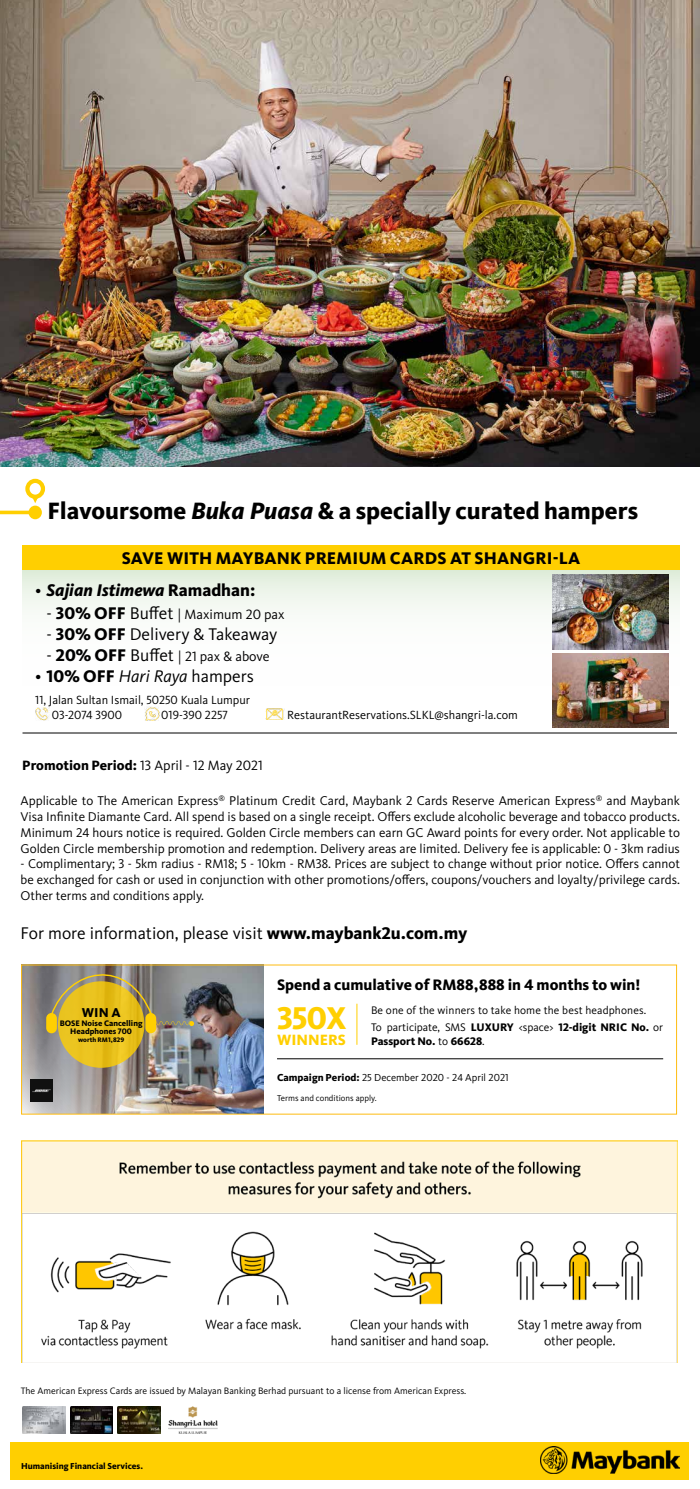
<style>
.page{position:relative;width:700px;height:1489px;background:#fff}
.page>*{position:absolute;margin:0;border:0;box-sizing:border-box;transform-origin:0 0}
.t1{font:800 32.64px "Kievit OT";color:#ffcf01}
.t2{font:800 24.5px "Kievit OT";color:#000}
.t3{font:17.5px "Kievit OT";color:#000}
.t4{font:800 17.5px "Kievit OT";letter-spacing:.01em;color:#000}
.t5{font:italic 800 17.5px "Kievit OT";color:#000}
.t6{font:800 15.75px "Kievit OT";color:#000}
.t7{font:800 15.4px "Kievit OT";color:#ffcf01}
.t8{font:14px "Kievit OT";color:#000}
.t9{font:800 13.3px "Kievit OT";color:#000}
.t10{font:13.12px/15.8px "Kievit OT";color:#000;text-align:justify}
.t11{font:12.25px/14.7px "Kievit OT";color:#000}
.t12{font:11.38px/17.4px "Kievit OT";letter-spacing:.01em;color:#000}
.t13{font:800 11.38px "Kievit OT";color:#000}
.t14{font:10.5px "Kievit OT";color:#000}
.t15{font:9.62px "Kievit OT";color:#000}
.t16{font:800 8.92px "Kievit OT";color:#000}
.t17{font:8.75px "Kievit OT";color:#000}
.t18{font:800 8.22px/8.2px "Kievit OT";color:#000;text-align:center}
.t19{font:800 6.83px "Kievit OT";color:#000}
.t20{font:800 6.04px "Kievit OT";color:#ffcf01}
.s1{font-style:italic}
.s2{font-weight:400;font-style:normal}
.s3{font-style:normal}
.s4{font-size:17.5px}
.s5{font-weight:800;font-size:17.5px}
.s6{font-weight:800}
.s7{font-weight:400}
</style>
<div class="page">
<div style="left:11px;top:1442px;width:678px;height:37px;background:#ffcf01"></div>
<img style="left:540px;top:1446px;width:140px;height:27px">
<img style="left:70px;top:1406px;width:43px;height:27px">
<img style="left:23px;top:1406px;width:43px;height:27px">
<svg style="left:0;top:510px;width:29px;height:4px"></svg>
<div style="left:29px;top:505px;width:13px;height:14px;background:#ffcf01;border-radius:50%"></div>
<div style="left:25px;top:479px;width:20px;height:20px;border:4px solid #ffcf01;border-radius:50%"></div>
<svg style="left:32px;top:497px;width:6px;height:6px"></svg>
<img style="left:23px;top:966px;width:241px;height:146px">
<svg style="left:58px;top:981px;width:86px;height:86px;background:#e9c11c"></svg>
<div style="left:46px;top:1012px;width:11px;height:21px;background:#ffcf01;border-radius:5px"></div>
<div style="left:145px;top:1012px;width:11px;height:21px;background:#ffcf01;border-radius:5px"></div>
<svg style="left:50px;top:966px;width:144px;height:60px;background:#ab9a56"></svg>
<img style="left:31px;top:1079px;width:21px;height:22px">
<hr style="left:277px;top:1058px;width:386px;height:1px;background:#000">
<hr style="left:356px;top:1003px;width:1px;height:41px;background:#ffcf01">
<img style="left:21px;top:1140px;width:656px;height:222px">
<img style="left:0;top:0;width:700px;height:466px">
<img style="left:117px;top:1406px;width:43px;height:27px">
<svg style="left:23px;top:570px;width:657px;height:158px"></svg>
<div style="left:22px;top:545px;width:658px;height:25px;background:#ffcf01"></div>
<hr style="left:23px;top:732px;width:654px;height:1px;background:#000">
<svg style="left:36px;top:707px;width:13px;height:13px"></svg>
<img style="left:266px;top:708px;width:18px;height:12px">
<img style="left:145px;top:706px;width:15px;height:15px">
<img style="left:553px;top:653px;width:115px;height:74px">
<img style="left:553px;top:575px;width:115px;height:74px">
<img style="left:169px;top:1406px;width:48px;height:27px">
<h2 class="t2" style="left:47px;top:497px;width:592px">Flavoursome <span class="s1">Buka Puasa</span> &amp; a specially curated hampers</h2>
<h3 class="t4" style="left:122px;top:548px;width:460px">SAVE WITH MAYBANK PREMIUM CARDS AT SHANGRI-LA</h3>
<h3 class="t5" style="left:35px;top:579px;width:222px"><span class="s2">•</span> Sajian Istimewa <span class="s3">Ramadhan:</span></h3>
<p class="t8" style="left:47px;top:606px;width:240px"><span class="s4">-</span> <span class="s5">30% OFF</span> <span class="s4">Buffet</span> | Maximum 20 pax</p>
<h3 class="t3" style="left:47px;top:624px;width:232px">- <span class="s6">30% OFF</span> Delivery &amp; Takeaway</h3>
<p class="t8" style="left:47px;top:648px;width:225px"><span class="s4">-</span> <span class="s5">20% OFF</span> <span class="s4">Buffet</span> | 21 pax &amp; above</p>
<h3 class="t3" style="left:35px;top:666px;width:220px">• <span class="s6">10% OFF</span> <span class="s1">Hari Raya</span> hampers</h3>
<p class="t11" style="left:52px;top:693px;width:200px;text-indent:-17px">11, Jalan Sultan Ismail, 50250 Kuala Lumpur<br>03-2074 3900</p>
<p class="t20" style="left:273px;top:708px;width:6px">@</p>
<p class="t11" style="left:161px;top:707px;width:68px">019-390 2257</p>
<p class="t11" style="left:287px;top:707px;width:232px">RestaurantReservations.SLKL@shangri-la.com</p>
<p class="t8" style="left:22px;top:757px;width:242px"><span class="s6">Promotion Period:</span> 13 April - 12 May 2021</p>
<p class="t10" style="left:21px;top:793px;width:661px">Applicable to The American Express<sup>®</sup> Platinum Credit Card, Maybank 2 Cards Reserve American Express<sup>®</sup> and Maybank Visa Infinite Diamante Card. All spend is based on a single receipt. Offers exclude alcoholic beverage and tobacco products.<br>Minimum 24 hours notice is required. Golden Circle members can earn GC Award points for every order. Not applicable to Golden Circle membership promotion and redemption. Delivery areas are limited. Delivery fee is applicable: 0 - 3km radius</p>
<p class="t10" style="left:21px;top:856px;width:661px">- Complimentary; 3 - 5km radius - RM18; 5 - 10km - RM38. Prices are subject to change without prior notice. Offers cannot be exchanged for cash or used in conjunction with other promotions/offers, coupons/vouchers and loyalty/privilege cards.<br>Other terms and conditions apply.</p>
<h3 class="t3" style="left:21px;top:923px;width:448px">For more information, please visit <span class="s6">www.maybank2u.com.my</span></h3>
<p class="t9" style="left:82px;top:1004px;width:40px">WIN A</p>
<p class="t18" style="left:60px;top:1018px;width:84px">BOSE Noise Cancelling<br>Headphones 700</p>
<p class="t19" style="left:78px;top:1035px;width:48px">worth RM1,829</p>
<p class="t6" style="left:277px;top:975px;width:365px">Spend a cumulative of RM88,888 in 4 months to win!</p>
<p class="t12" style="left:371px;top:1001px;width:294px">Be one of the winners to take home the best headphones.<br>To participate, SMS <span class="s6">LUXURY</span> &lt;space&gt; <span class="s6">12-digit NRIC No.</span> or</p>
<p class="t13" style="left:371px;top:1034px;width:115px">Passport No. <span class="s7">to</span> 66628<span class="s7">.</span></p>
<h1 class="t1" style="left:277px;top:998px;width:71px">350X</h1>
<p class="t7" style="left:277px;top:1030px;width:70px">WINNERS</p>
<p class="t14" style="left:277px;top:1071px;width:233px"><span class="s6">Campaign Period:</span> 25 December 2020 - 24 April 2021</p>
<p class="t17" style="left:277px;top:1093px;width:101px">Terms and conditions apply.</p>
<p class="t15" style="left:21px;top:1385px;width:447px">The American Express Cards are issued by Malayan Banking Berhad pursuant to a license from American Express.</p>
<p class="t16" style="left:21px;top:1460px;width:123px">Humanising Financial Services.</p>
</div>
